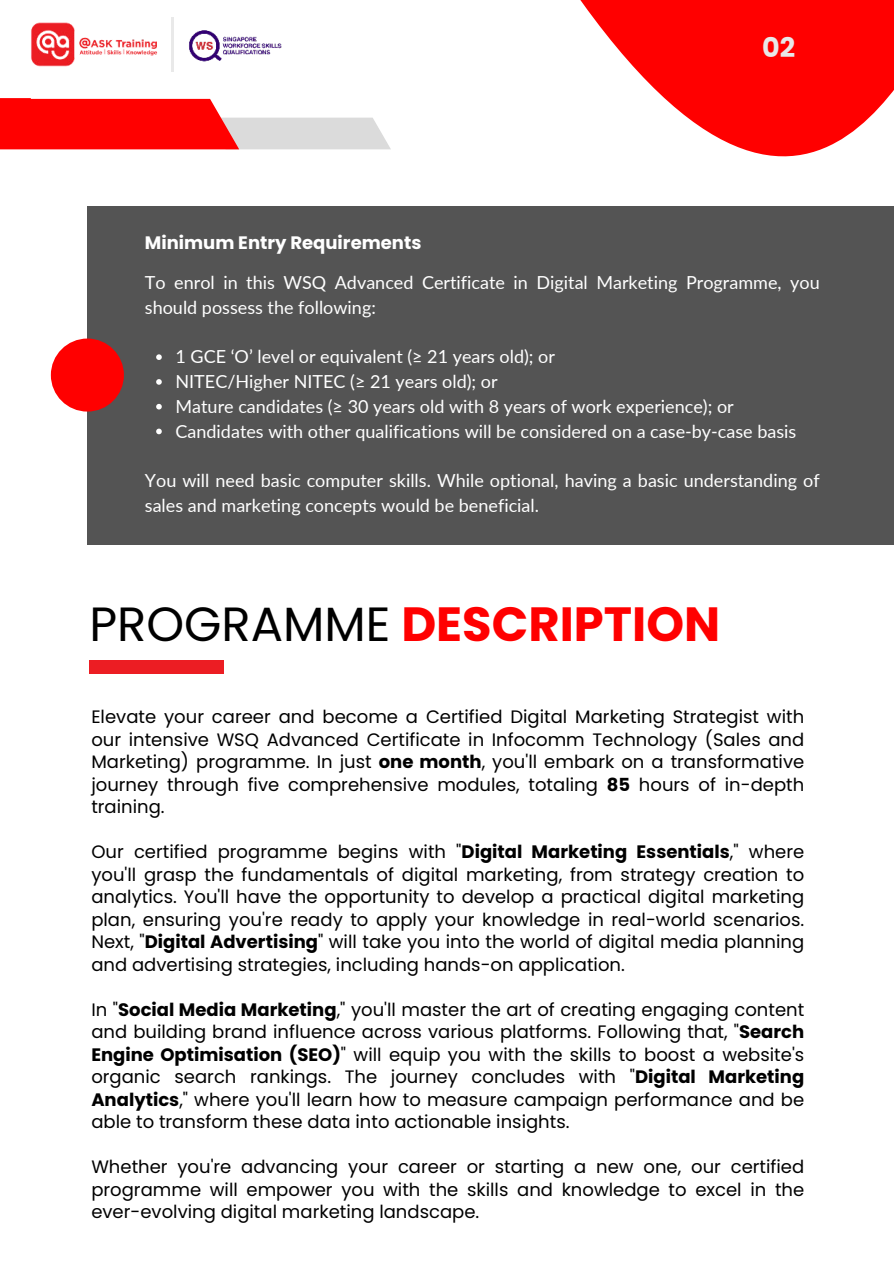
<style>
.page{position:relative;width:894px;height:1264px;background:#fff}
.page>*{position:absolute;margin:0;border:0;box-sizing:border-box;transform-origin:0 0}
.t1{font:700 48px "Poppins";color:#f00}
.t2{font:700 27px "Poppins";color:#e8e8e8}
.t3{font:18px/22.5px "Poppins";color:#000;text-align:justify}
.t4{font:18px/24.8px "Lato";color:#fff}
.t5{font:700 18px "Poppins";color:#fff}
.s1{font-weight:400;color:#000}
.s2{font-weight:700}
</style>
<div class="page">
<svg style="left:580px;top:0;width:313px;height:157px;fill:#f00"></svg>
<img style="left:159px;top:17px;width:123px;height:82px">
<img style="left:31px;top:20px;width:131px;height:50px">
<hr style="left:171px;top:18px;width:3px;height:54px;background:#e9e9e9">
<svg style="left:0;top:99px;width:391px;height:50px"></svg>
<div style="left:87px;top:206px;width:806px;height:338px;background:#545454"></div>
<svg style="left:156px;top:354px;width:6px;height:6px"></svg>
<svg style="left:156px;top:379px;width:6px;height:6px"></svg>
<svg style="left:156px;top:404px;width:6px;height:5px"></svg>
<svg style="left:156px;top:428px;width:6px;height:6px"></svg>
<div style="left:51px;top:338px;width:73px;height:73px;background:#f00;border-radius:50%"></div>
<div style="left:89px;top:660px;width:135px;height:13px;background:#ec1d23"></div>
<h2 class="t2" style="left:762px;top:32px;width:35px">02</h2>
<p class="t5" style="left:147px;top:237px;width:278px">Minimum Entry Requirements</p>
<p class="t4" style="left:145px;top:269px;width:676px">To enrol in this WSQ Advanced Certificate in Digital Marketing Programme, you should possess the following:</p>
<p class="t4" style="left:175px;top:344px;width:622px">1 GCE ‘O’ level or equivalent (≥ 21 years old); or<br>NITEC/Higher NITEC (≥ 21 years old); or<br>Mature candidates (≥ 30 years old with 8 years of work experience); or Candidates with other qualifications will be considered on a case-by-case basis</p>
<p class="t4" style="left:145px;top:467px;width:676px">You will need basic computer skills. While optional, having a basic understanding of sales and marketing concepts would be beneficial.</p>
<h1 class="t1" style="left:89px;top:596px;width:632px"><span class="s1">PROGRAMME</span> DESCRIPTION</h1>
<p class="t3" style="left:91px;top:705px;width:714px">Elevate your career and become a Certified Digital Marketing Strategist with our intensive WSQ Advanced Certificate in Infocomm Technology (Sales and Marketing) programme. In just <span class="s2">one month</span>, you'll embark on a transformative journey through five comprehensive modules, totaling <span class="s2">85</span> hours of in-depth training.</p>
<p class="t3" style="left:91px;top:840px;width:714px">Our certified programme begins with "<span class="s2">Digital Marketing Essentials</span>," where you'll grasp the fundamentals of digital marketing, from strategy creation to analytics. You'll have the opportunity to develop a practical digital marketing plan, ensuring you're ready to apply your knowledge in real-world scenarios.<br>Next, "<span class="s2">Digital Advertising</span>" will take you into the world of digital media planning and advertising strategies, including hands-on application.</p>
<p class="t3" style="left:91px;top:998px;width:714px">In "<span class="s2">Social Media Marketing</span>," you'll master the art of creating engaging content and building brand influence across various platforms. Following that, "<span class="s2">Search Engine Optimisation (SEO)</span>" will equip you with the skills to boost a website's organic search rankings. The journey concludes with "<span class="s2">Digital Marketing Analytics</span>," where you'll learn how to measure campaign performance and be able to transform these data into actionable insights.</p>
<p class="t3" style="left:91px;top:1155px;width:714px">Whether you're advancing your career or starting a new one, our certified programme will empower you with the skills and knowledge to excel in the ever-evolving digital marketing landscape.</p>
</div>
